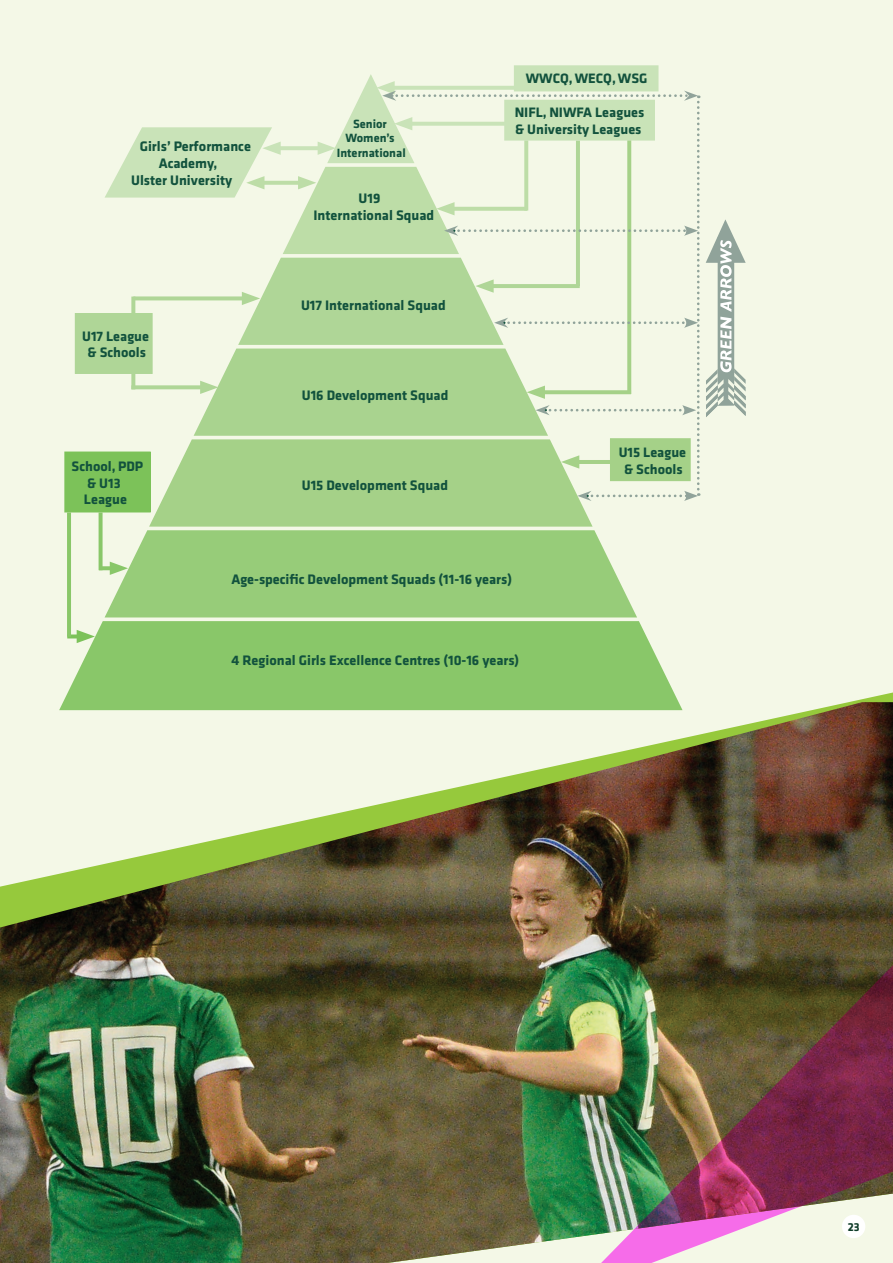
<style>
.page{position:relative;width:893px;height:1263px;background:#f4f8e7}
.page>*{position:absolute;margin:0;border:0;box-sizing:border-box;transform-origin:0 0}
.t1{font:700 14.25px/16.6px "Klavika";color:#12523d}
.t2{font:700 14.1px "Klavika";color:#12523d}
.t3{font:700 12.45px/14.4px "Klavika";color:#12523d;text-align:center}
.t4{font:700 12px "Klavika";color:#103d29}
</style>
<div class="page">
<img style="left:0;top:710px;width:571px;height:553px">
<img style="left:571px;top:493px;width:322px;height:770px">
<div style="left:842px;top:1215px;width:23px;height:23px;background:#fff;border-radius:50%"></div>
<div style="left:515px;top:66px;width:143px;height:25px;background:#c9e3b8"></div>
<div style="left:514px;top:65px;width:144px;height:26px;border:1px solid #c9e3b8"></div>
<div style="left:65px;top:452px;width:85px;height:60px;background:#7cc259"></div>
<div style="left:64px;top:451px;width:87px;height:61px;border:1px solid #7cc259"></div>
<svg style="left:105px;top:530px;width:532px;height:87px;background:#9ecf81"></svg>
<svg style="left:59px;top:621px;width:623px;height:89px;background:#8fca71"></svg>
<svg style="left:67px;top:634px;width:10px;height:4px"></svg>
<svg style="left:77px;top:630px;width:18px;height:13px"></svg>
<svg style="left:103px;top:566px;width:7px;height:4px"></svg>
<svg style="left:110px;top:562px;width:18px;height:13px"></svg>
<svg style="left:99px;top:512px;width:4px;height:58px"></svg>
<hr style="left:67px;top:512px;width:4px;height:125px;background:#89c769">
<svg style="left:706px;top:219px;width:40px;height:198px"></svg>
<div style="left:75px;top:314px;width:77px;height:59px;background:#afd697"></div>
<div style="left:75px;top:313px;width:78px;height:61px;border:1px solid #afd697"></div>
<svg style="left:105px;top:74px;width:595px;height:453px"></svg>
<p class="t1" style="left:140px;top:139px;width:113px">Girls’ Performance</p>
<p class="t1" style="left:159px;top:155px;width:60px">Academy,</p>
<p class="t1" style="left:131px;top:172px;width:103px">Ulster University</p>
<p class="t1" style="left:82px;top:328px;width:68px;text-align:center">U17 League &amp; Schools</p>
<p class="t3" style="left:337px;top:117px;width:70px">Senior<br>Women’s<br>International</p>
<p class="t1" style="left:313px;top:190px;width:122px;text-indent:45px">U19<br>International Squad</p>
<p class="t1" style="left:301px;top:297px;width:146px">U17 International Squad</p>
<p class="t1" style="left:302px;top:387px;width:148px">U16 Development Squad</p>
<p class="t2" style="left:526px;top:70px;width:123px">WWCQ, WECQ, WSG</p>
<p class="t1" style="left:515px;top:105px;width:131px">NIFL, NIWFA Leagues &amp; University Leagues</p>
<p class="t1" style="left:619px;top:444px;width:69px">U15 League</p>
<p class="t1" style="left:72px;top:458px;width:73px">School, PDP</p>
<p class="t1" style="left:624px;top:461px;width:60px">&amp; Schools</p>
<p class="t1" style="left:84px;top:475px;width:44px">&amp; U13<br>League</p>
<p class="t1" style="left:302px;top:478px;width:148px">U15 Development Squad</p>
<p class="t1" style="left:231px;top:571px;width:282px">Age-specific Development Squads (11-16 years)</p>
<p class="t1" style="left:231px;top:652px;width:289px">4 Regional Girls Excellence Centres (10-16 years)</p>
<p class="t4" style="left:848px;top:1220px;width:13px">23</p>
</div>
